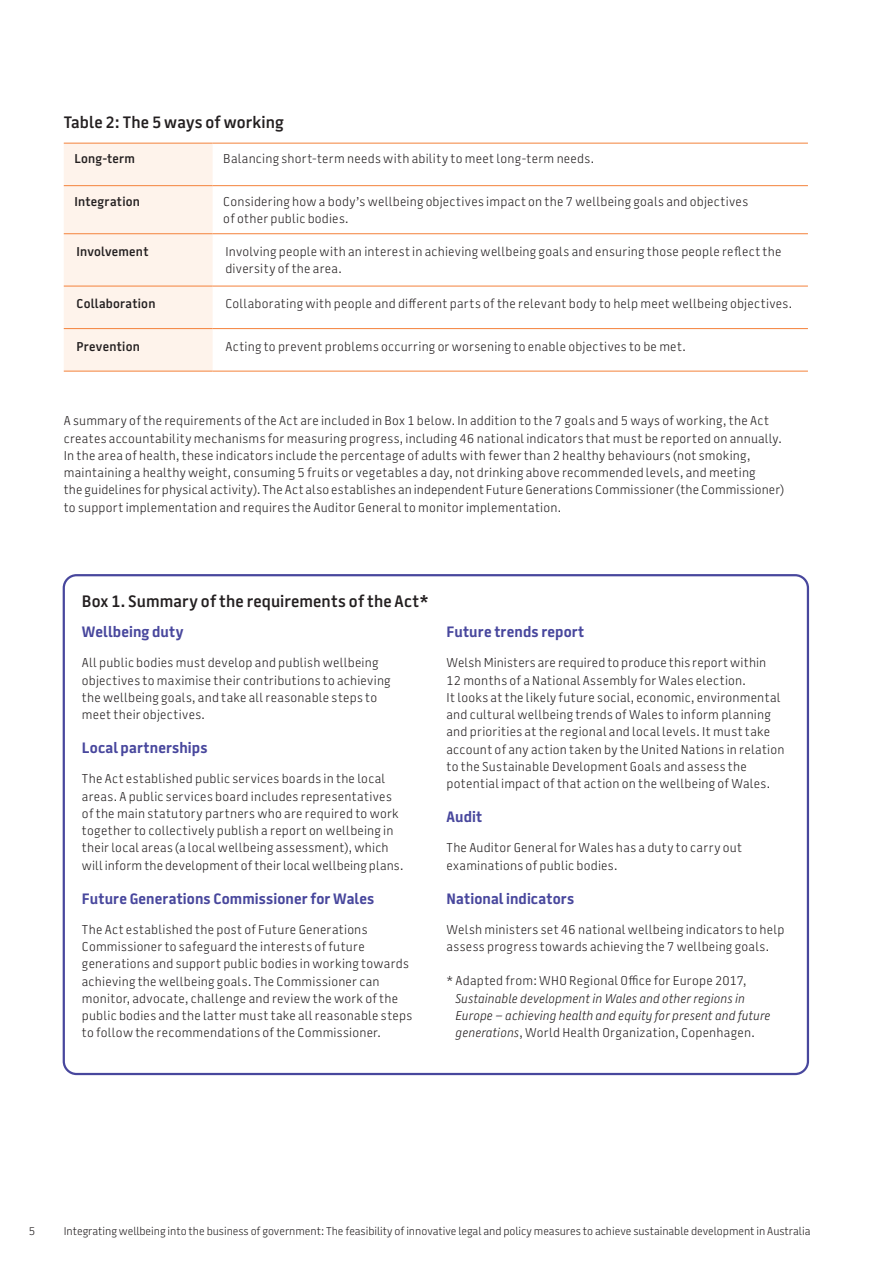
<style>
.page{position:relative;width:893px;height:1263px;background:#fff}
.page>*{position:absolute;margin:0;border:0;box-sizing:border-box;transform-origin:0 0}
.Heading_03{font:600 16.5px "Battersea";letter-spacing:.005em;color:#231f20}
.Heading_04{font:700 15px "Battersea";letter-spacing:.01em;color:#48479d}
.Body{font:300 12.75px/17.2px "Battersea";letter-spacing:.02em;color:#231f20}
.Body-2{font:italic 300 12.75px/17.2px "Battersea";letter-spacing:.01em;color:#231f20}
.Body-3{font:600 12.75px "Battersea";letter-spacing:.015em;color:#231f20}
.t1{font:300 11.25px "Battersea";letter-spacing:-.005em;color:#231f20}
.s1{font-style:normal}
</style>
<div class="page">
<div style="left:64px;top:144px;width:149px;height:227px;background:#fef3eb"></div>
<hr style="left:64px;top:143px;width:149px;height:1px;background:#f4823b">
<hr style="left:213px;top:143px;width:595px;height:1px;background:#f4823b">
<hr style="left:64px;top:185px;width:149px;height:1px;background:#f4823b">
<hr style="left:213px;top:185px;width:595px;height:1px;background:#f4823b">
<hr style="left:64px;top:233px;width:149px;height:1px;background:#f4823b">
<hr style="left:213px;top:233px;width:595px;height:1px;background:#f4823b">
<hr style="left:64px;top:286px;width:149px;height:1px;background:#f4823b">
<hr style="left:213px;top:286px;width:595px;height:1px;background:#f4823b">
<hr style="left:64px;top:328px;width:149px;height:1px;background:#f4823b">
<hr style="left:213px;top:328px;width:595px;height:1px;background:#f4823b">
<hr style="left:64px;top:371px;width:149px;height:1px;background:#f4823b">
<hr style="left:213px;top:371px;width:595px;height:1px;background:#f4823b">
<p class="Heading_03" style="left:64px;top:111px;width:221px">Table 2: The 5 ways of working</p>
<p class="Body-3" style="left:74px;top:150px;width:62px">Long-term</p>
<p class="Body" style="left:223px;top:150px;width:372px">Balancing short-term needs with ability to meet long-term needs.</p>
<p class="Body-3" style="left:74px;top:193px;width:67px">Integration</p>
<p class="Body" style="left:223px;top:193px;width:526px">Considering how a body’s wellbeing objectives impact on the 7 wellbeing goals and objectives of other public bodies.</p>
<p class="Body-3" style="left:77px;top:243px;width:73px">Involvement</p>
<p class="Body" style="left:225px;top:243px;width:558px">Involving people with an interest in achieving wellbeing goals and ensuring those people reflect the diversity of the area.</p>
<p class="Body-3" style="left:77px;top:295px;width:80px">Collaboration</p>
<p class="Body" style="left:225px;top:296px;width:568px">Collaborating with people and different parts of the relevant body to help meet wellbeing objectives.</p>
<p class="Body-3" style="left:77px;top:338px;width:65px">Prevention</p>
<p class="Body" style="left:225px;top:338px;width:462px">Acting to prevent problems occurring or worsening to enable objectives to be met.</p>
<p class="Body" style="left:64px;top:412px;width:722px">A summary of the requirements of the Act are included in Box 1 below. In addition to the 7 goals and 5 ways of working, the Act creates accountability mechanisms for measuring progress, including 46 national indicators that must be reported on annually.<br>In the area of health, these indicators include the percentage of adults with fewer than 2 healthy behaviours (not smoking, maintaining a healthy weight, consuming 5 fruits or vegetables a day, not drinking above recommended levels, and meeting<br>the guidelines for physical activity). The Act also establishes an independent Future Generations Commissioner (the Commissioner) to support implementation and requires the Auditor General to monitor implementation.</p>
<p class="Heading_03" style="left:82px;top:590px;width:348px">Box 1. Summary of the requirements of the Act*</p>
<p class="Heading_04" style="left:82px;top:622px;width:103px">Wellbeing duty</p>
<p class="Body" style="left:82px;top:654px;width:310px">All public bodies must develop and publish wellbeing objectives to maximise their contributions to achieving the wellbeing goals, and take all reasonable steps to meet their objectives.</p>
<p class="Heading_04" style="left:82px;top:738px;width:127px">Local partnerships</p>
<p class="Body" style="left:82px;top:770px;width:323px">The Act established public services boards in the local areas. A public services board includes representatives of the main statutory partners who are required to work together to collectively publish a report on wellbeing in their local areas (a local wellbeing assessment), which will inform the development of their local wellbeing plans.</p>
<p class="Heading_04" style="left:82px;top:888px;width:294px">Future Generations Commissioner for Wales</p>
<p class="Body" style="left:82px;top:921px;width:332px">The Act established the post of Future Generations Commissioner to safeguard the interests of future generations and support public bodies in working towards achieving the wellbeing goals. The Commissioner can monitor, advocate, challenge and review the work of the public bodies and the latter must take all reasonable steps to follow the recommendations of the Commissioner.</p>
<p class="Heading_04" style="left:446px;top:622px;width:139px">Future trends report</p>
<p class="Body" style="left:446px;top:654px;width:340px">Welsh Ministers are required to produce this report within<br>12 months of a National Assembly for Wales election.<br>It looks at the likely future social, economic, environmental and cultural wellbeing trends of Wales to inform planning and priorities at the regional and local levels. It must take account of any action taken by the United Nations in relation to the Sustainable Development Goals and assess the potential impact of that action on the wellbeing of Wales.</p>
<p class="Heading_04" style="left:446px;top:807px;width:37px">Audit</p>
<p class="Body" style="left:446px;top:839px;width:297px">The Auditor General for Wales has a duty to carry out examinations of public bodies.</p>
<p class="Heading_04" style="left:446px;top:888px;width:129px">National indicators</p>
<p class="Body" style="left:446px;top:921px;width:340px">Welsh ministers set 46 national wellbeing indicators to help assess progress towards achieving the 7 wellbeing goals.</p>
<p class="Body-2" style="left:455px;top:972px;width:317px;text-indent:-9px"><span class="s1">* Adapted from: WHO Regional Office for Europe 2017, </span>Sustainable development in Wales and other regions in Europe – achieving health and equity for present and future generations<span class="s1">, World Health Organization, Copenhagen.</span></p>
<p class="t1" style="left:29px;top:1224px;width:8px">5</p>
<p class="t1" style="left:64px;top:1224px;width:748px">Integrating wellbeing into the business of government: The feasibility of innovative legal and policy measures to achieve sustainable development in Australia</p>
</div>
